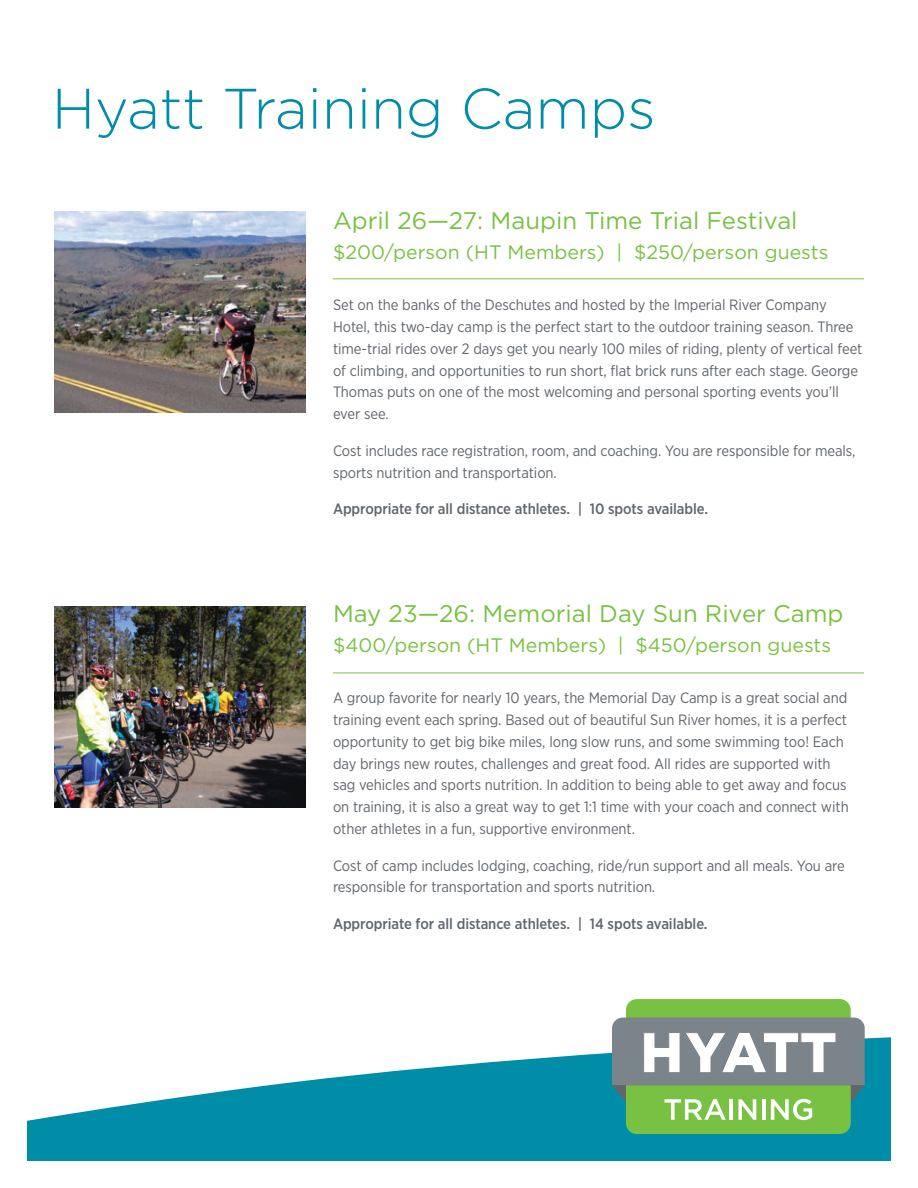
<style>
.page{position:relative;width:918px;height:1188px;background:#fff}
.page>*{position:absolute;margin:0;border:0;box-sizing:border-box;transform-origin:0 0}
.t1{font:300 57px "Gotham";color:#008da8}
.t2{font:24px "Gotham";color:#79c142}
.t3{font:19.5px "Gotham";color:#79c142}
.t4{font:15px/21.8px "Gotham Narrow";letter-spacing:-.005em;color:#61666c}
.t5{font:500 15px "Gotham Narrow";letter-spacing:-.005em;color:#61666c}
</style>
<div class="page">
<hr style="left:333px;top:278px;width:531px;height:1px;background:#79c142">
<img style="left:54px;top:212px;width:252px;height:201px">
<svg style="left:27px;top:1037px;width:864px;height:124px;fill:#008da8"></svg>
<svg style="left:612px;top:999px;width:253px;height:135px;background:#8bb081"></svg>
<hr style="left:333px;top:673px;width:531px;height:1px;background:#79c142">
<img style="left:54px;top:607px;width:252px;height:200px">
<h1 class="t1" style="left:52px;top:77px;width:605px">Hyatt Training Camps</h1>
<h2 class="t2" style="left:333px;top:207px;width:466px">April 26—27: Maupin Time Trial Festival</h2>
<h3 class="t3" style="left:333px;top:241px;width:497px">$200/person (HT Members) | $250/person guests</h3>
<p class="t4" style="left:333px;top:294px;width:531px">Set on the banks of the Deschutes and hosted by the Imperial River Company Hotel, this two-day camp is the perfect start to the outdoor training season. Three time-trial rides over 2 days get you nearly 100 miles of riding, plenty of vertical feet of climbing, and opportunities to run short, flat brick runs after each stage. George Thomas puts on one of the most welcoming and personal sporting events you’ll ever see.</p>
<p class="t4" style="left:333px;top:439px;width:524px">Cost includes race registration, room, and coaching. You are responsible for meals, sports nutrition and transportation.</p>
<p class="t5" style="left:333px;top:500px;width:377px">Appropriate for all distance athletes. | 10 spots available.</p>
<h2 class="t2" style="left:333px;top:600px;width:512px">May 23—26: Memorial Day Sun River Camp</h2>
<h3 class="t3" style="left:333px;top:634px;width:500px">$400/person (HT Members) | $450/person guests</h3>
<p class="t4" style="left:333px;top:687px;width:517px">A group favorite for nearly 10 years, the Memorial Day Camp is a great social and training event each spring. Based out of beautiful Sun River homes, it is a perfect opportunity to get big bike miles, long slow runs, and some swimming too! Each day brings new routes, challenges and great food. All rides are supported with sag vehicles and sports nutrition. In addition to being able to get away and focus on training, it is also a great way to get 1:1 time with your coach and connect with other athletes in a fun, supportive environment.</p>
<p class="t4" style="left:333px;top:854px;width:513px">Cost of camp includes lodging, coaching, ride/run support and all meals. You are responsible for transportation and sports nutrition.</p>
<p class="t5" style="left:333px;top:914px;width:376px">Appropriate for all distance athletes. | 14 spots available.</p>
</div>
